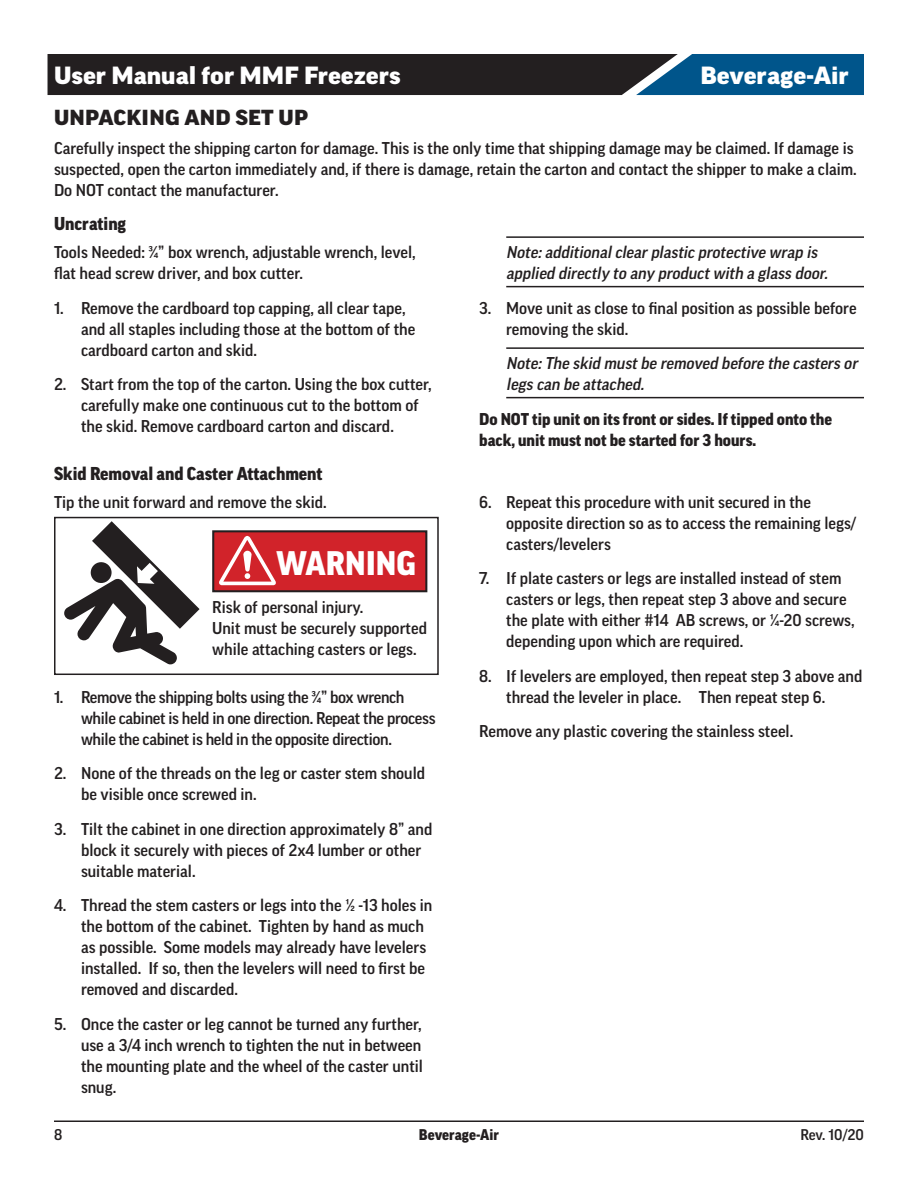
<style>
.page{position:relative;width:918px;height:1188px;background:#fff}
.page>*{position:absolute;margin:0;border:0;box-sizing:border-box;transform-origin:0 0}
.t1{font:900 32.85px "Good Pro";color:#fff}
.t2{font:900 expanded 24px "Good Pro";color:#fff}
.Page_Header{font:900 expanded 21px "Good Pro";letter-spacing:.01em;color:#231f20}
.Section_Header{font:900 18px "Good Pro";color:#231f20}
.Body_-_Text{font:500 16.5px/21px "Good Pro";color:#231f20}
.Body_-_Notes{font:italic 500 16.5px/21px "Good Pro";color:#231f20}
.Body_-_Text-2{font:500 16.5px/21px "Good Pro";letter-spacing:-.02em;color:#231f20}
.Body_-_Text-3{font:900 16.5px/21px "Good Pro";color:#231f20}
.t3{font:900 15px "Good Pro";color:#231f20}
.t4{font:500 15px "Good Pro";letter-spacing:-.005em;color:#231f20}
</style>
<div class="page">
<svg style="left:48px;top:54px;width:816px;height:41px;background:#1e2f3d"></svg>
<hr style="left:54px;top:1120px;width:810px;height:2px;background:#231f20">
<hr style="left:506px;top:236px;width:358px;height:2px;background:#231f20">
<hr style="left:506px;top:286px;width:358px;height:1px;background:#231f20">
<hr style="left:506px;top:347px;width:358px;height:2px;background:#231f20">
<hr style="left:506px;top:397px;width:358px;height:1px;background:#231f20">
<div style="left:54px;top:517px;width:385px;height:158px;border:2px solid #231f20"></div>
<svg style="left:64px;top:521px;width:136px;height:143px"></svg>
<div style="left:213px;top:531px;width:213px;height:60px;background:#d1232a"></div>
<div style="left:212px;top:530px;width:215px;height:62px;border:2px solid #231f20"></div>
<svg style="left:219px;top:536px;width:57px;height:49px"></svg>
<h2 class="t2" style="left:54px;top:62px;width:348px">User Manual for MMF Freezers</h2>
<h2 class="t2" style="left:700px;top:62px;width:150px">Beverage-Air</h2>
<p class="Page_Header" style="left:54px;top:106px;width:256px">UNPACKING AND SET UP</p>
<p class="Body_-_Text" style="left:54px;top:137px;width:804px">Carefully inspect the shipping carton for damage. This is the only time that shipping damage may be claimed. If damage is suspected, open the carton immediately and, if there is damage, retain the carton and contact the shipper to make a claim.<br>Do NOT contact the manufacturer.</p>
<p class="Section_Header" style="left:54px;top:214px;width:74px">Uncrating</p>
<p class="Body_-_Text" style="left:54px;top:242px;width:363px">Tools Needed: ¾” box wrench, adjustable wrench, level, flat head screw driver, and box cutter.</p>
<p class="Body_-_Text" style="left:81px;top:297px;width:336px;text-indent:-27px">1. Remove the cardboard top capping, all clear tape, and all staples including those at the bottom of the cardboard carton and skid.</p>
<p class="Body_-_Text" style="left:81px;top:374px;width:352px;text-indent:-27px">2. Start from the top of the carton. Using the box cutter, carefully make one continuous cut to the bottom of the skid. Remove cardboard carton and discard.</p>
<p class="Body_-_Notes" style="left:506px;top:242px;width:326px">Note:additionalclearplastic protective wrap is applied directly to any productwith a glass door.</p>
<p class="Body_-_Text" style="left:506px;top:297px;width:352px;text-indent:-27px">3. Move unit as close to final position as possible before removing the skid.</p>
<p class="Body_-_Notes" style="left:506px;top:353px;width:356px">Note:The skid mustbe removed before the casters or legs can be attached.</p>
<p class="Body_-_Text-3" style="left:479px;top:408px;width:354px">Do NOT tip unit on its front or sides. If tipped onto the back, unit must not be started for 3 hours.</p>
<p class="Section_Header" style="left:54px;top:464px;width:270px">Skid Removal and Caster Attachment</p>
<p class="Body_-_Text" style="left:54px;top:491px;width:274px">Tip the unit forward and remove the skid.</p>
<p class="t1" style="left:276px;top:545px;width:142px">WARNING</p>
<p class="Body_-_Text" style="left:212px;top:596px;width:216px">Risk of personal injury.<br>Unit must be securely supported while attaching casters or legs.</p>
<p class="Body_-_Text-2" style="left:81px;top:686px;width:356px;text-indent:-27px">1. Remove the shipping bolts using the ¾” box wrench while cabinet is held in one direction. Repeat the process while the cabinet is held in the opposite direction.</p>
<p class="Body_-_Text" style="left:81px;top:763px;width:346px;text-indent:-27px">2. None of the threads on the leg or caster stem should be visible once screwed in.</p>
<p class="Body_-_Text" style="left:81px;top:818px;width:353px;text-indent:-27px">3. Tilt the cabinet in one direction approximately 8” and block it securely with pieces of 2x4 lumber or other suitable material.</p>
<p class="Body_-_Text" style="left:81px;top:895px;width:353px;text-indent:-27px">4. Thread the stem casters or legs into the ½ -13 holes in the bottom of the cabinet. Tighten by hand as much as possible. Some models may already have levelers installed. If so, then the levelers will need to first be removed and discarded.</p>
<p class="Body_-_Text" style="left:81px;top:1013px;width:344px;text-align:justify;text-indent:-27px">5. Once the caster or leg cannot be turned any further, use a 3/4 inch wrench to tighten the nut in between the mounting plate and the wheel of the caster until snug.</p>
<p class="Body_-_Text" style="left:506px;top:491px;width:352px;text-indent:-27px">6. Repeat this procedure with unit secured in the opposite direction so as to access the remaining legs/ casters/levelers</p>
<p class="Body_-_Text" style="left:506px;top:568px;width:350px;text-indent:-27px">7. If plate casters or legs are installed instead of stem casters or legs, then repeat step 3 above and secure the plate with either #14 AB screws, or ¼-20 screws, depending upon which are required.</p>
<p class="Body_-_Text" style="left:506px;top:665px;width:358px;text-indent:-27px">8. If levelers are employed, then repeat step 3 above and thread the leveler in place. Then repeat step 6.</p>
<p class="Body_-_Text" style="left:479px;top:721px;width:316px">Remove any plastic covering the stainless steel.</p>
<p class="t4" style="left:54px;top:1127px;width:10px">8</p>
<p class="t3" style="left:419px;top:1127px;width:82px">Beverage-Air</p>
<p class="t4" style="left:800px;top:1127px;width:65px">Rev. 10/20</p>
</div>
